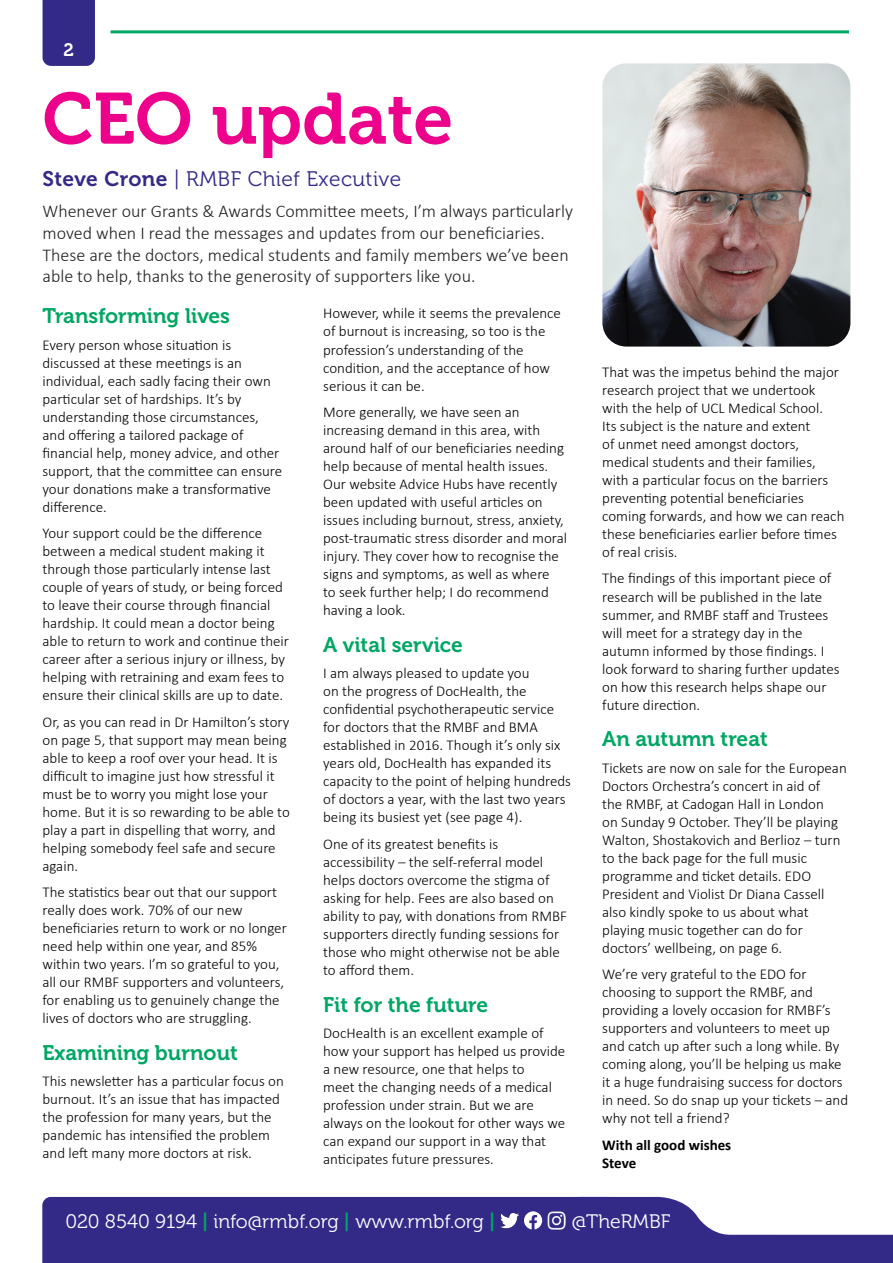
<style>
.page{position:relative;width:893px;height:1263px;background:#fff}
.page>*{position:absolute;margin:0;border:0;box-sizing:border-box;transform-origin:0 0}
.t1{font:72px "Museo 700";color:#ed028c}
.t2{font:21px "Museo 700";color:#00a664}
.t3{font:21px "Museo 300";letter-spacing:.02em;color:#332986}
.t4{font:19.5px "Museo 300";color:#fff}
.t5{font:300 18px/21.6px "Calibri";color:#231f20}
.t6{font:18px "Museo 700";color:#fff}
.t7{font:300 15px/18px "Calibri";color:#000}
.t8{font:700 15px/18px "Calibri";color:#000}
.s1{font-family:"Museo 700"}
.s2{font-family:"Museo 700";color:#00a664}
</style>
<div class="page">
<div style="left:43px;top:0;width:52px;height:66px;background:#332986"></div>
<hr style="left:111px;top:30px;width:738px;height:3px;background:#00a664">
<svg style="left:42px;top:1197px;width:851px;height:66px;background:#4f4796"></svg>
<img style="left:547px;top:1211px;width:19px;height:18px">
<img style="left:602px;top:63px;width:248px;height:284px">
<p class="t6" style="left:64px;top:40px;width:12px">2</p>
<p class="t1" style="left:43px;top:79px;width:412px">CEO update</p>
<p class="t3" style="left:43px;top:167px;width:360px"><span class="s1">Steve Crone</span> | RMBF Chief Executive</p>
<p class="t5" style="left:43px;top:200px;width:532px">Whenever our Grants &amp; Awards Committee meets, I’m always particularly moved when I read the messages and updates from our beneficiaries.<br>These are the doctors, medical students and family members we’ve been able to help, thanks to the generosity of supporters like you.</p>
<p class="t2" style="left:43px;top:304px;width:189px">Transforming lives</p>
<p class="t7" style="left:43px;top:335px;width:241px">Every person whose situation is discussed at these meetings is an individual, each sadly facing their own particular set of hardships. It’s by understanding those circumstances, and offering a tailored package of financial help, money advice, and other support, that the committee can ensure your donations make a transformative difference.</p>
<p class="t7" style="left:43px;top:524px;width:248px">Your support could be the difference between a medical student making it through those particularly intense last couple of years of study, or being forced to leave their course through financial hardship. It could mean a doctor being able to return to work and continue their career after a serious injury or illness, by helping with retraining and exam fees to ensure their clinical skills are up to date.</p>
<p class="t7" style="left:43px;top:712px;width:249px">Or, as you can read in Dr Hamilton’s story on page 5, that support may mean being able to keep a roof over your head. It is difficult to imagine just how stressful it must be to worry you might lose your home. But it is so rewarding to be able to play a part in dispelling that worry, and helping somebody feel safe and secure again.</p>
<p class="t7" style="left:43px;top:883px;width:246px">The statistics bear out that our support really does work. 70% of our new beneficiaries return to work or no longer need help within one year, and 85% within two years. I’m so grateful to you, all our RMBF supporters and volunteers, for enabling us to genuinely change the lives of doctors who are struggling.</p>
<p class="t2" style="left:43px;top:1041px;width:197px">Examining burnout</p>
<p class="t7" style="left:43px;top:1072px;width:243px">This newsletter has a particular focus on burnout. It’s an issue that has impacted the profession for many years, but the pandemic has intensified the problem and left many more doctors at risk.</p>
<p class="t7" style="left:323px;top:304px;width:239px">However, while it seems the prevalence of burnout is increasing, so too is the profession’s understanding of the condition, and the acceptance of how serious it can be.</p>
<p class="t7" style="left:323px;top:403px;width:245px">More generally, we have seen an increasing demand in this area, with around half of our beneficiaries needing help because of mental health issues.<br>Our website Advice Hubs have recently been updated with useful articles on issues including burnout, stress, anxiety, post-traumatic stress disorder and moral injury. They cover how to recognise the signs and symptoms, as well as where<br>to seek further help; I do recommend having a look.</p>
<p class="t2" style="left:323px;top:633px;width:141px">A vital service</p>
<p class="t7" style="left:323px;top:664px;width:249px">I am always pleased to update you<br>on the progress of DocHealth, the confidential psychotherapeutic service for doctors that the RMBF and BMA established in 2016. Though it’s only six years old, DocHealth has expanded its capacity to the point of helping hundreds of doctors a year, with the last two years being its busiest yet (see page 4).</p>
<p class="t7" style="left:323px;top:835px;width:245px">One of its greatest benefits is accessibility – the self-referral model helps doctors overcome the stigma of asking for help. Fees are also based on ability to pay, with donations from RMBF supporters directly funding sessions for those who might otherwise not be able to afford them.</p>
<p class="t2" style="left:323px;top:993px;width:166px">Fit for the future</p>
<p class="t7" style="left:323px;top:1024px;width:243px">DocHealth is an excellent example of how your support has helped us provide a new resource, one that helps to<br>meet the changing needs of a medical profession under strain. But we are always on the lookout for other ways we can expand our support in a way that anticipates future pressures.</p>
<p class="t7" style="left:602px;top:363px;width:244px">That was the impetus behind the major research project that we undertook with the help of UCL Medical School.<br>Its subject is the nature and extent<br>of unmet need amongst doctors, medical students and their families, with a particular focus on the barriers preventing potential beneficiaries coming forwards, and how we can reach these beneficiaries earlier before times of real crisis.</p>
<p class="t7" style="left:602px;top:569px;width:239px">The findings of this important piece of research will be published in the late summer, and RMBF staff and Trustees will meet for a strategy day in the autumn informed by those findings. I look forward to sharing further updates on how this research helps shape our future direction.</p>
<p class="t2" style="left:602px;top:727px;width:167px">An autumn treat</p>
<p class="t7" style="left:602px;top:759px;width:246px">Tickets are now on sale for the European Doctors Orchestra’s concert in aid of<br>the RMBF, at Cadogan Hall in London<br>on Sunday 9 October. They’ll be playing Walton, Shostakovich and Berlioz – turn to the back page for the full music programme and ticket details. EDO President and Violist Dr Diana Cassell also kindly spoke to us about what playing music together can do for doctors’ wellbeing, on page 6.</p>
<p class="t7" style="left:602px;top:965px;width:247px">We’re very grateful to the EDO for choosing to support the RMBF, and providing a lovely occasion for RMBF’s supporters and volunteers to meet up and catch up after such a long while. By coming along, you’ll be helping us make it a huge fundraising success for doctors in need. So do snap up your tickets – and why not tell a friend?</p>
<p class="t8" style="left:602px;top:1136px;width:131px">With all good wishes<br>Steve</p>
<h3 class="t4" style="left:65px;top:1210px;width:431px">020 8540 9194 <span class="s2">|</span> info@rmbf.org <span class="s2">|</span> www.rmbf.org <span class="s2">|</span></h3>
<h3 class="t4" style="left:572px;top:1210px;width:100px">@TheRMBF</h3>
</div>
